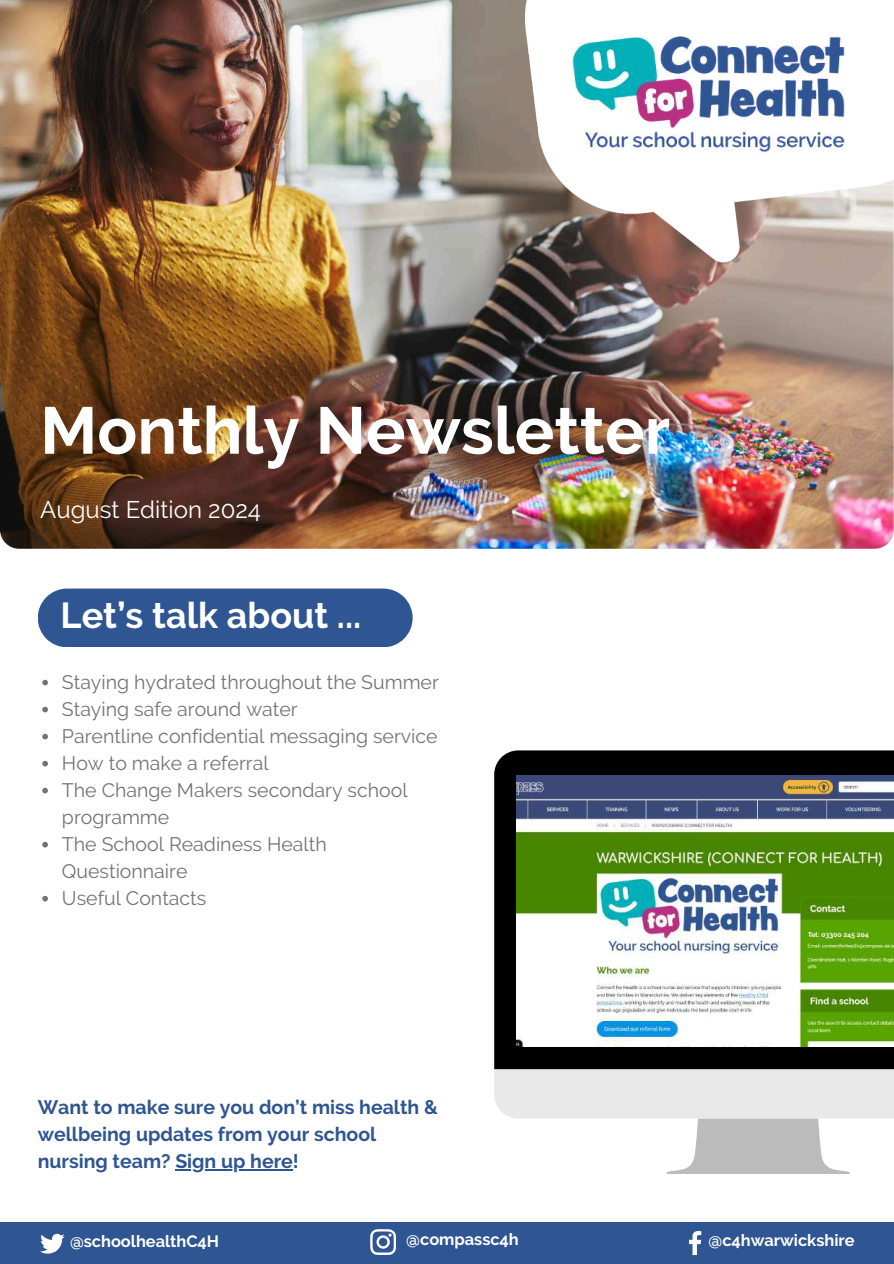
<style>
.page{position:relative;width:894px;height:1264px;background:#fff}
.page>*{position:absolute;margin:0;border:0;box-sizing:border-box;transform-origin:0 0}
.t1{font:700 66px "Raleway";color:#fff}
.t2{font:700 36px "Raleway";color:#fff}
.t3{font:24px "Raleway";color:#fff}
.t4{font:19.5px/27px "Raleway";color:#737373}
.t5{font:700 19.5px/27px "Raleway";color:#2f5592}
.t6{font:700 16.35px "Raleway";color:#fff}
</style>
<div class="page">
<img style="left:0;top:0;width:893px;height:548px">
<img style="left:525px;top:0;width:368px;height:262px">
<img style="left:567px;top:29px;width:281px;height:127px">
<div style="left:38px;top:588px;width:374px;height:59px;background:#2f5592"></div>
<div style="left:0;top:1222px;width:893px;height:41px;background:#2f5592"></div>
<svg style="left:40px;top:1233px;width:24px;height:20px"></svg>
<svg style="left:689px;top:1231px;width:12px;height:23px"></svg>
<svg style="left:370px;top:1229px;width:26px;height:25px"></svg>
<svg style="left:42px;top:679px;width:6px;height:6px"></svg>
<svg style="left:42px;top:706px;width:6px;height:6px"></svg>
<svg style="left:42px;top:733px;width:6px;height:6px"></svg>
<svg style="left:42px;top:760px;width:6px;height:6px"></svg>
<svg style="left:42px;top:787px;width:6px;height:6px"></svg>
<svg style="left:42px;top:841px;width:6px;height:6px"></svg>
<svg style="left:42px;top:895px;width:6px;height:6px"></svg>
<hr style="left:175px;top:1169px;width:118px;height:1px;background:#2f5592">
<div style="left:494px;top:750px;width:399px;height:319px;background:#000"></div>
<svg style="left:494px;top:1069px;width:399px;height:105px"></svg>
<img style="left:516px;top:775px;width:377px;height:271px">
<h1 class="t1" style="left:40px;top:391px;width:631px">Monthly Newsletter</h1>
<p class="t3" style="left:40px;top:495px;width:222px">August Edition 2024</p>
<h2 class="t2" style="left:61px;top:594px;width:302px">Let’s talk about ...</h2>
<p class="t4" style="left:62px;top:668px;width:378px">Staying hydrated throughout the Summer<br>Staying safe around water<br>Parentline confidential messaging service<br>How to make a referral<br>The Change Makers secondary school programme<br>The School Readiness Health<br>Questionnaire<br>Useful Contacts</p>
<p class="t5" style="left:38px;top:1093px;width:401px">Want to make sure you don’t miss health &amp; wellbeing updates from your school nursing team? Sign up here!</p>
<p class="t6" style="left:70px;top:1231px;width:150px">@schoolhealthC4H</p>
<p class="t6" style="left:406px;top:1229px;width:114px">@compassc4h</p>
<p class="t6" style="left:708px;top:1230px;width:148px">@c4hwarwickshire</p>
</div>
